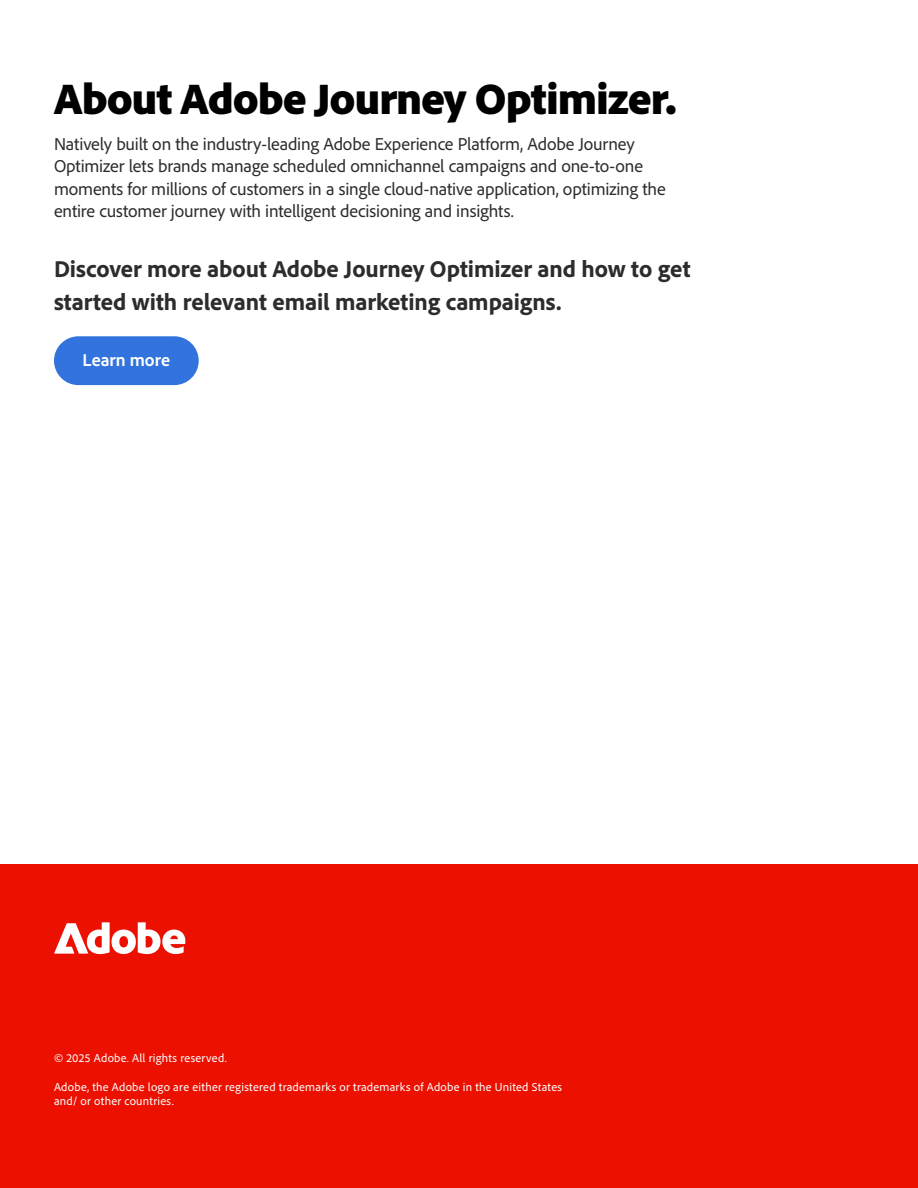
<style>
.page{position:relative;width:918px;height:1188px;background:#fff}
.page>*{position:absolute;margin:0;border:0;box-sizing:border-box;transform-origin:0 0}
.t1{font:900 45px "Adobe Clean";letter-spacing:-.025em;color:#000}
.t2{font:800 24px/33px "Adobe Clean";letter-spacing:-.005em;color:#2c2c2c}
.t3{font:18px/22.5px "Adobe Clean";letter-spacing:-.01em;color:#2c2c2c}
.t4{font:700 18px "Adobe Clean";letter-spacing:-.005em;color:#fff}
.t5{font:12px/14.4px "Adobe Clean";letter-spacing:.02em;color:#fff}
</style>
<div class="page">
<div style="left:0;top:864px;width:918px;height:324px;background:#eb1000"></div>
<svg style="left:54px;top:922px;width:131px;height:32px"></svg>
<div style="left:54px;top:336px;width:145px;height:49px;background:#3273de;border-radius:24px"></div>
<h1 class="t1" style="left:54px;top:69px;width:625px">About Adobe Journey Optimizer.</h1>
<p class="t3" style="left:54px;top:132px;width:613px">Natively built on the industry-leading Adobe Experience Platform, Adobe Journey Optimizer lets brands manage scheduled omnichannel campaigns and one-to-one moments for millions of customers in a single cloud-native application, optimizing the entire customer journey with intelligent decisioning and insights.</p>
<h2 class="t2" style="left:54px;top:251px;width:638px">Discover more about Adobe Journey Optimizer and how to get started with relevant email marketing campaigns.</h2>
<p class="t4" style="left:83px;top:348px;width:89px">Learn more</p>
<p class="t5" style="left:54px;top:1050px;width:174px">© 2025 Adobe. All rights reserved.</p>
<p class="t5" style="left:54px;top:1079px;width:510px">Adobe, the Adobe logo are either registered trademarks or trademarks of Adobe in the United States and/ or other countries.</p>
</div>
